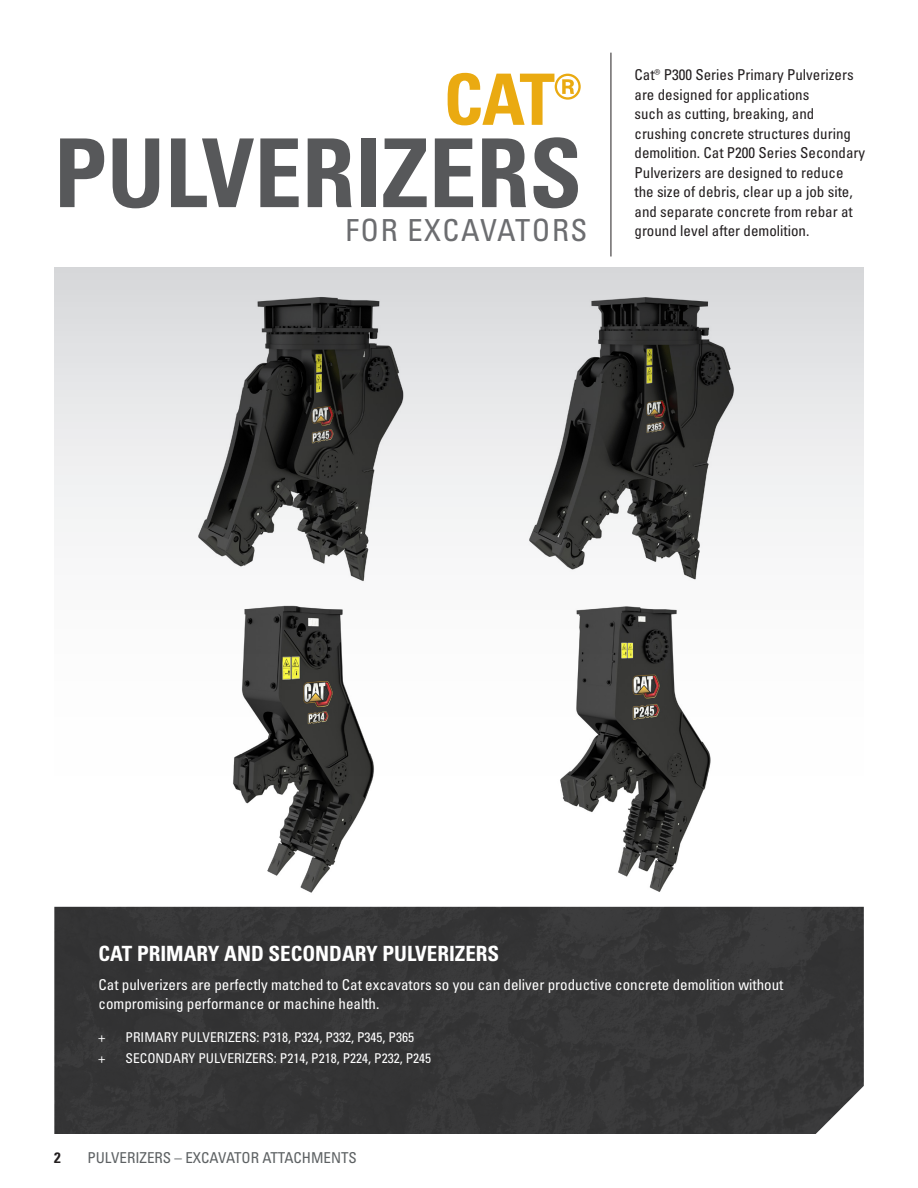
<style>
.page{position:relative;width:918px;height:1188px;background:#fff}
.page>*{position:absolute;margin:0;border:0;box-sizing:border-box;transform-origin:0 0}
.t1{font:95.1px "Univers LTCYR 67 Bold Cond";color:#57585a}
.t2{font:70.95px "Univers LTCYR 67 Bold Cond";color:#eaaa11}
.t3{font:condensed 30.45px "Univers LTCYR 57";letter-spacing:.05em;color:#6c6d70}
.Body_copy_white{font:21px "Univers LTCYR 67 Bold Cond";color:#fff}
.Body_copy{font:condensed 15px/19.5px "Univers LTCYR 57";color:#231f20}
.Body_copy_white-2{font:condensed 15px/19.5px "Univers LTCYR 57";color:#fff}
.t4{font:condensed 15px "Univers LTCYR 57";color:#5d6163}
.t5{font:15px "Univers LTCYR 67 Bold Cond";color:#231f20}
.t6{font:condensed 13.5px "Univers LTCYR 57";color:#fff}
</style>
<div class="page">
<div style="left:54px;top:907px;width:810px;height:227px;background:#363637"></div>
<hr style="left:611px;top:53px;width:1px;height:203px;background:#231f20">
<svg style="left:54px;top:267px;width:810px;height:623px"></svg>
<p class="t2" style="left:444px;top:56px;width:140px">CAT®</p>
<p class="t1" style="left:54px;top:115px;width:530px">PULVERIZERS</p>
<p class="t3" style="left:346px;top:211px;width:243px">FOR EXCAVATORS</p>
<p class="Body_copy" style="left:634px;top:65px;width:232px">Cat® P300 Series Primary Pulverizers are designed for applications<br>such as cutting, breaking, and crushing concrete structures during demolition. Cat P200 Series Secondary Pulverizers are designed to reduce the size of debris, clear up a job site, and separate concrete from rebar at ground level after demolition.</p>
<p class="Body_copy_white" style="left:99px;top:941px;width:402px">CAT PRIMARY AND SECONDARY PULVERIZERS</p>
<p class="Body_copy_white-2" style="left:99px;top:974px;width:686px">Cat pulverizers are perfectly matched to Cat excavators so you can deliver productive concrete demolition without compromising performance or machine health.</p>
<p class="t6" style="left:99px;top:1029px;width:8px">+</p>
<p class="t6" style="left:126px;top:1029px;width:290px">PRIMARY PULVERIZERS: P318, P324, P332, P345, P365</p>
<p class="t6" style="left:99px;top:1050px;width:8px">+</p>
<p class="t6" style="left:126px;top:1050px;width:307px">SECONDARY PULVERIZERS: P214, P218, P224, P232, P245</p>
<p class="t5" style="left:54px;top:1148px;width:8px">2</p>
<p class="t4" style="left:87px;top:1148px;width:271px">PULVERIZERS – EXCAVATOR ATTACHMENTS</p>
</div>
